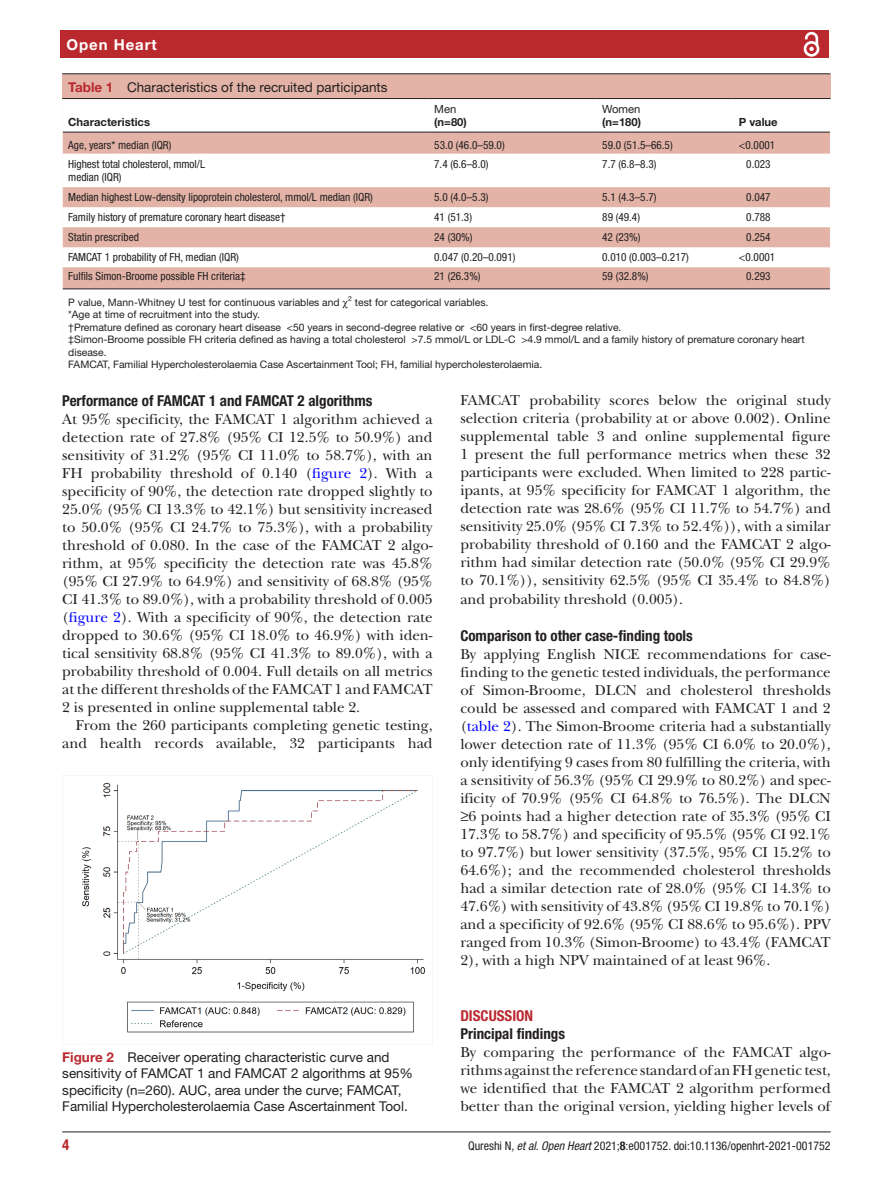
<style>
.page{position:relative;width:893px;height:1191px;background:#fff}
.page>*{position:absolute;margin:0;border:0;box-sizing:border-box;transform-origin:0 0}
.t1{font:15px/18px "New Baskerville";color:#231f20;text-align:justify}
.t2{font:700 condensed 15px "Helvetica Neue LT Std";color:#231f20}
.t3{font:700 condensed 15px "Helvetica Neue LT Std";color:#b9292e}
.t4{font:700 15px "Helvetica Neue LT Std";letter-spacing:.065em;color:#fff}
.t5{font:13.5px/16.2px "Helvetica Neue LT Std";color:#231f20}
.t6{font:condensed 12px "Helvetica Neue LT Std";color:#231f20}
.t7{font:condensed 11.25px/13.5px "Helvetica Neue LT Std";color:#231f20}
.t8{font:700 11.25px "Helvetica Neue LT Std";color:#231f20}
.t9{font:11.25px "Helvetica Neue LT Std";color:#231f20}
.t10{font:10.35px/12.5px "Helvetica Neue LT Std";color:#231f20}
.s1{font-weight:700;color:#b9292e}
.s2{color:#00f}
.s3{font-style:italic}
.s4{font-weight:700}
</style>
<div class="page">
<div style="left:61px;top:31px;width:768px;height:27px;background:#b9292e"></div>
<hr style="left:62px;top:1131px;width:769px;height:1px;background:#231f20">
<svg style="left:803px;top:31px;width:17px;height:26px"></svg>
<div style="left:62px;top:74px;width:768px;height:294px;background:#e2b3a6"></div>
<hr style="left:62px;top:73px;width:768px;height:1px;background:#231f20">
<svg style="left:63px;top:99px;width:767px;height:269px;fill:#fff"></svg>
<hr style="left:62px;top:98px;width:366px;height:1px;background:#231f20">
<hr style="left:62px;top:132px;width:366px;height:1px;background:#231f20">
<hr style="left:428px;top:98px;width:168px;height:1px;background:#231f20">
<hr style="left:428px;top:132px;width:168px;height:1px;background:#231f20">
<hr style="left:596px;top:98px;width:137px;height:1px;background:#231f20">
<hr style="left:596px;top:132px;width:137px;height:1px;background:#231f20">
<hr style="left:733px;top:98px;width:97px;height:1px;background:#231f20">
<hr style="left:733px;top:132px;width:97px;height:1px;background:#231f20">
<hr style="left:62px;top:288px;width:366px;height:1px;background:#231f20">
<hr style="left:428px;top:288px;width:168px;height:1px;background:#231f20">
<hr style="left:596px;top:288px;width:137px;height:1px;background:#231f20">
<hr style="left:733px;top:288px;width:97px;height:1px;background:#231f20">
<hr style="left:62px;top:99px;width:1px;height:33px;background:#fff">
<svg style="left:62px;top:132px;width:1px;height:22px"></svg>
<hr style="left:62px;top:154px;width:1px;height:33px;background:#fff">
<svg style="left:62px;top:187px;width:1px;height:102px"></svg>
<hr style="left:62px;top:289px;width:1px;height:79px;background:#fff">
<hr style="left:68px;top:305px;width:762px;height:2px;background:#fff">
<hr style="left:68px;top:317px;width:762px;height:2px;background:#fff">
<hr style="left:68px;top:330px;width:762px;height:1px;background:#fff">
<hr style="left:68px;top:355px;width:762px;height:1px;background:#fff">
<hr style="left:68px;top:367px;width:762px;height:2px;background:#fff">
<img style="left:62px;top:775px;width:370px;height:269px">
<svg style="left:343px;top:301px;width:5px;height:7px"></svg>
<p class="t4" style="left:66px;top:35px;width:92px">Open Heart</p>
<p class="t5" style="left:68px;top:79px;width:321px"><span class="s1">Table 1</span> Characteristics of the recruited participants</p>
<p class="t8" style="left:68px;top:115px;width:83px">Characteristics</p>
<p class="t9" style="left:434px;top:102px;width:24px">Men</p>
<p class="t8" style="left:434px;top:115px;width:34px">(n=80)</p>
<p class="t9" style="left:602px;top:102px;width:40px">Women</p>
<p class="t8" style="left:602px;top:115px;width:40px">(n=180)</p>
<p class="t8" style="left:739px;top:115px;width:40px">P value</p>
<p class="t7" style="left:68px;top:138px;width:105px">Age, years* median (IQR)</p>
<p class="t7" style="left:434px;top:138px;width:72px">53.0 (46.0–59.0)</p>
<p class="t7" style="left:602px;top:138px;width:72px">59.0 (51.5–66.5)</p>
<p class="t7" style="left:739px;top:138px;width:38px">&lt;0.0001</p>
<p class="t7" style="left:68px;top:157px;width:138px">Highest total cholesterol, mmol/L median (IQR)</p>
<p class="t7" style="left:434px;top:157px;width:56px">7.4 (6.6–8.0)</p>
<p class="t7" style="left:602px;top:157px;width:56px">7.7 (6.8–8.3)</p>
<p class="t7" style="left:746px;top:157px;width:26px">0.023</p>
<p class="t7" style="left:68px;top:190px;width:306px">Median highest Low-density lipoprotein cholesterol, mmol/L median (IQR)</p>
<p class="t7" style="left:434px;top:190px;width:56px">5.0 (4.0–5.3)</p>
<p class="t7" style="left:602px;top:190px;width:56px">5.1 (4.3–5.7)</p>
<p class="t7" style="left:746px;top:190px;width:26px">0.047</p>
<p class="t7" style="left:68px;top:210px;width:219px">Family history of premature coronary heart disease†</p>
<p class="t7" style="left:434px;top:210px;width:39px">41 (51.3)</p>
<p class="t7" style="left:602px;top:210px;width:39px">89 (49.4)</p>
<p class="t7" style="left:746px;top:210px;width:26px">0.788</p>
<p class="t7" style="left:68px;top:230px;width:72px">Statin prescribed</p>
<p class="t7" style="left:434px;top:230px;width:40px">24 (30%)</p>
<p class="t7" style="left:602px;top:230px;width:40px">42 (23%)</p>
<p class="t7" style="left:746px;top:230px;width:26px">0.254</p>
<p class="t7" style="left:68px;top:250px;width:172px">FAMCAT 1 probability of FH, median (IQR)</p>
<p class="t7" style="left:434px;top:250px;width:83px">0.047 (0.20–0.091)</p>
<p class="t7" style="left:602px;top:250px;width:88px">0.010 (0.003–0.217)</p>
<p class="t7" style="left:739px;top:250px;width:38px">&lt;0.0001</p>
<p class="t7" style="left:68px;top:269px;width:179px">Fulfils Simon-Broome possible FH criteria‡</p>
<p class="t7" style="left:434px;top:269px;width:48px">21 (26.3%)</p>
<p class="t7" style="left:602px;top:269px;width:48px">59 (32.8%)</p>
<p class="t7" style="left:746px;top:269px;width:26px">0.293</p>
<p class="t10" style="left:68px;top:296px;width:738px">P value, Mann-Whitney U test for continuous variables and <sup>2</sup> test for categorical variables.<br>*Age at time of recruitment into the study.<br>†Premature defined as coronary heart disease &lt;50 years in second-degree relative or &lt;60 years in first-degree relative.<br>‡Simon-Broome possible FH criteria defined as having a total cholesterol &gt;7.5 mmol/L or LDL-C &gt;4.9 mmol/L and a family history of premature coronary heart disease.<br>FAMCAT, Familial Hypercholesterolaemia Case Ascertainment Tool; FH, familial hypercholesterolaemia.</p>
<p class="t2" style="left:62px;top:391px;width:312px">Performance of FAMCAT 1 and FAMCAT 2 algorithms</p>
<p class="t1" style="left:62px;top:410px;width:372px">At 95% specificity, the FAMCAT 1 algorithm achieved a detection rate of 27.8% (95% CI 12.5% to 50.9%) and sensitivity of 31.2% (95% CI 11.0% to 58.7%), with an FH probability threshold of 0.140 (<span class="s2">figure 2</span>). With a specificity of 90%, the detection rate dropped slightly to 25.0% (95% CI 13.3% to 42.1%) but sensitivity increased to 50.0% (95% CI 24.7% to 75.3%), with a probability threshold of 0.080. In the case of the FAMCAT 2 algo&shy;rithm, at 95% specificity the detection rate was 45.8% (95% CI 27.9% to 64.9%) and sensitivity of 68.8% (95% CI 41.3% to 89.0%), with a probability threshold of 0.005 (<span class="s2">figure 2</span>). With a specificity of 90%, the detection rate dropped to 30.6% (95% CI 18.0% to 46.9%) with iden&shy;tical sensitivity 68.8% (95% CI 41.3% to 89.0%), with a probability threshold of 0.004. Full details on all metrics at the different thresholds of the FAMCAT 1 and FAMCAT 2 is presented in online supplemental table 2.</p>
<p class="t1" style="left:62px;top:716px;width:372px;text-align:right">From the 260 participants completing genetic testing, and health records available, 32 participants had</p>
<p class="t5" style="left:62px;top:1049px;width:352px"><span class="s1">Figure 2</span> Receiver operating characteristic curve and sensitivity of FAMCAT 1 and FAMCAT 2 algorithms at 95% specificity (n=260). AUC, area under the curve; FAMCAT, Familial Hypercholesterolaemia Case Ascertainment Tool.</p>
<p class="t1" style="left:460px;top:392px;width:372px">FAMCAT probability scores below the original study selection criteria (probability at or above 0.002). Online supplemental table 3 and online supplemental figure 1 present the full performance metrics when these 32 participants were excluded. When limited to 228 partic&shy;ipants, at 95% specificity for FAMCAT 1 algorithm, the detection rate was 28.6% (95% CI 11.7% to 54.7%) and sensitivity 25.0% (95% CI 7.3% to 52.4%)), with a similar probability threshold of 0.160 and the FAMCAT 2 algo&shy;rithm had similar detection rate (50.0% (95% CI 29.9% to 70.1%)), sensitivity 62.5% (95% CI 35.4% to 84.8%) and probability threshold (0.005).</p>
<p class="t2" style="left:460px;top:626px;width:234px">Comparison to other case-finding tools</p>
<p class="t1" style="left:460px;top:645px;width:372px">By applying English NICE recommendations for case&shy;finding to the genetic tested individuals, the performance of Simon-Broome, DLCN and cholesterol thresholds could be assessed and compared with FAMCAT 1 and 2 (<span class="s2">table 2</span>). The Simon-Broome criteria had a substantially lower detection rate of 11.3% (95% CI 6.0% to 20.0%), only identifying 9 cases from 80 fulfilling the criteria, with a sensitivity of 56.3% (95% CI 29.9% to 80.2%) and spec&shy;ificity of 70.9% (95% CI 64.8% to 76.5%). The DLCN ≥6 points had a higher detection rate of 35.3% (95% CI 17.3% to 58.7%) and specificity of 95.5% (95% CI 92.1% to 97.7%) but lower sensitivity (37.5%, 95% CI 15.2% to 64.6%); and the recommended cholesterol thresholds had a similar detection rate of 28.0% (95% CI 14.3% to 47.6%) with sensitivity of 43.8% (95% CI 19.8% to 70.1%) and a specificity of 92.6% (95% CI 88.6% to 95.6%). PPV ranged from 10.3% (Simon-Broome) to 43.4% (FAMCAT 2), with a high NPV maintained of at least 96%.</p>
<p class="t3" style="left:460px;top:1006px;width:74px">DISCUSSION</p>
<p class="t2" style="left:460px;top:1024px;width:106px">Principal findings</p>
<p class="t1" style="left:460px;top:1043px;width:372px">By comparing the performance of the FAMCAT algo&shy;rithms against the reference standard of an FH genetic test, we identified that the FAMCAT 2 algorithm performed better than the original version, yielding higher levels of</p>
<p class="t3" style="left:62px;top:1135px;width:9px">4</p>
<p class="t6" style="left:468px;top:1139px;width:364px">Qureshi N<span class="s3">, et al. Open Heart</span> 2021;<span class="s4">8</span>:e001752. doi:10.1136/openhrt-2021-001752</p>
</div>
